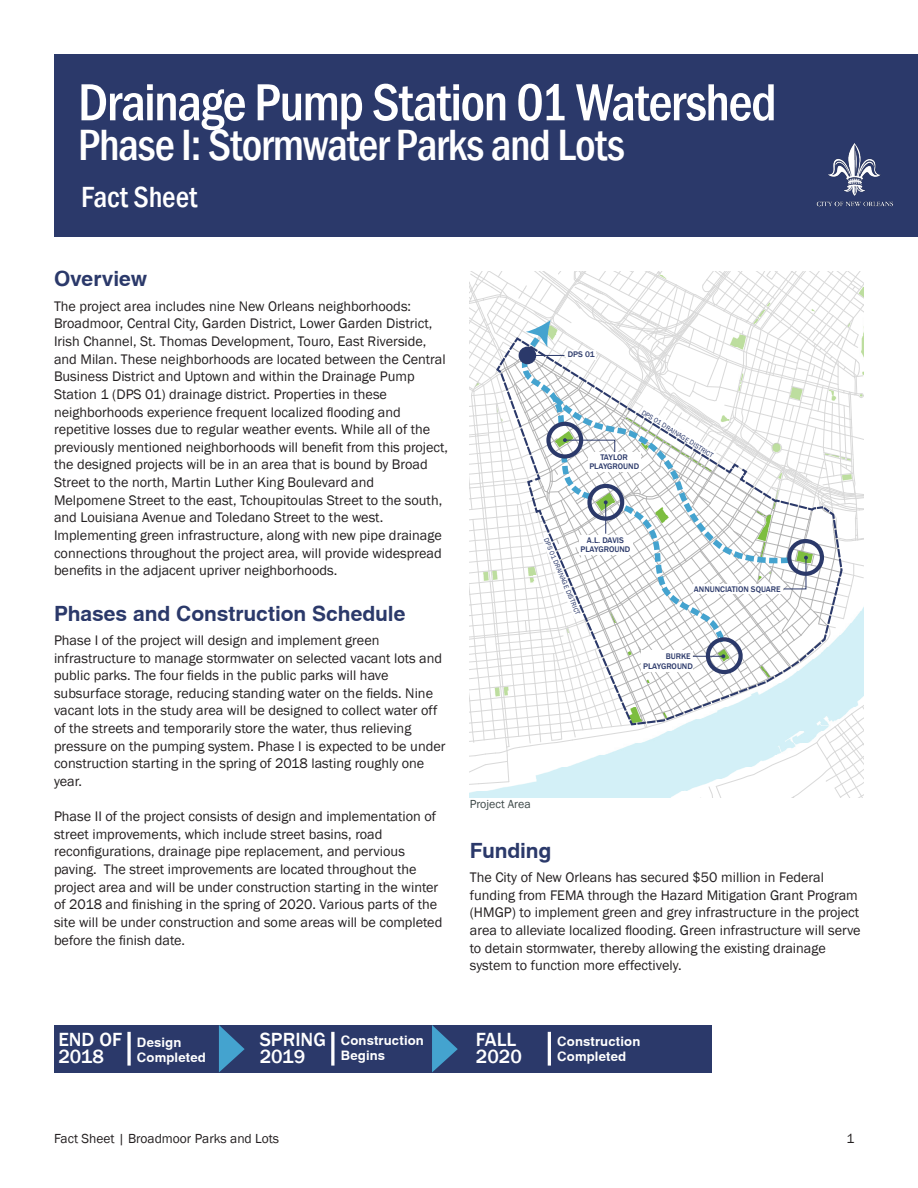
<style>
.page{position:relative;width:918px;height:1188px;background:#fff}
.page>*{position:absolute;margin:0;border:0;box-sizing:border-box;transform-origin:0 0}
.Header_-_1{font:500 condensed 54px "Franklin Gothic";letter-spacing:-.03em;color:#fff}
.Header_-_1-2{font:500 condensed 45px "Franklin Gothic";letter-spacing:-.025em;color:#fff}
.Header_-_1-3{font:500 condensed 30px "Franklin Gothic";letter-spacing:-.005em;color:#fff}
.Header_-_3{font:700 21px "Swansea";letter-spacing:-.005em;color:#2b396a}
.Paragraph_-_Standard{font:500 19.65px "Franklin Gothic";color:#fff}
.Paragraph_-_Standard-2{font:14.25px/17.7px "Franklin Gothic";color:#231f20}
.t1{font:13.5px "Franklin Gothic";color:#231f20}
.Header_-_3-2{font:700 13.05px/15.3px "Swansea";letter-spacing:.01em;color:#fff}
.Paragraph_-_Standard-3{font:12px "Franklin Gothic";color:#3d4848}
.t2{font:500 8.4px/8.6px "Franklin Gothic";color:#2b396a;text-align:center}
.t3{font:6.9px "Franklin Gothic";color:#2b396a}
</style>
<div class="page">
<div style="left:54px;top:1025px;width:658px;height:47px;background:#2b396a"></div>
<svg style="left:219px;top:1025px;width:26px;height:47px"></svg>
<svg style="left:432px;top:1025px;width:26px;height:47px"></svg>
<div style="left:54px;top:54px;width:864px;height:182px;background:#2b396a"></div>
<svg style="left:127px;top:1032px;width:4px;height:34px"></svg>
<svg style="left:331px;top:1032px;width:4px;height:34px"></svg>
<hr style="left:548px;top:1032px;width:3px;height:34px;background:#fff">
<svg style="left:470px;top:271px;width:394px;height:526px"></svg>
<img style="left:816px;top:143px;width:77px;height:64px">
<p class="Header_-_1" style="left:78px;top:67px;width:700px">Drainage Pump Station 01 Watershed</p>
<p class="Header_-_1-2" style="left:78px;top:115px;width:548px">Phase I: Stormwater Parks and Lots</p>
<p class="Header_-_1-3" style="left:81px;top:177px;width:118px">Fact Sheet</p>
<p class="Header_-_3" style="left:54px;top:266px;width:95px">Overview</p>
<p class="Paragraph_-_Standard-2" style="left:54px;top:298px;width:396px">The project area includes nine New Orleans neighborhoods:<br>Broadmoor, Central City, Garden District, Lower Garden District, Irish Channel, St. Thomas Development, Touro, East Riverside, and Milan. These neighborhoods are located between the Central Business District and Uptown and within the Drainage Pump Station 1 (DPS 01) drainage district. Properties in these neighborhoods experience frequent localized flooding and repetitive losses due to regular weather events. While all of the previously mentioned neighborhoods will benefit from this project, the designed projects will be in an area that is bound by Broad Street to the north, Martin Luther King Boulevard and Melpomene Street to the east, Tchoupitoulas Street to the south, and Louisiana Avenue and Toledano Street to the west.<br>Implementing green infrastructure, along with new pipe drainage connections throughout the project area, will provide widespread benefits in the adjacent upriver neighborhoods.</p>
<p class="Header_-_3" style="left:54px;top:600px;width:353px">Phases and Construction Schedule</p>
<p class="Paragraph_-_Standard-2" style="left:54px;top:632px;width:393px">Phase I of the project will design and implement green infrastructure to manage stormwater on selected vacant lots and public parks. The four fields in the public parks will have subsurface storage, reducing standing water on the fields. Nine vacant lots in the study area will be designed to collect water off of the streets and temporarily store the water, thus relieving pressure on the pumping system. Phase I is expected to be under construction starting in the spring of 2018 lasting roughly one year.</p>
<p class="Paragraph_-_Standard-2" style="left:54px;top:808px;width:390px">Phase II of the project consists of design and implementation of street improvements, which include street basins, road reconfigurations, drainage pipe replacement, and pervious paving. The street improvements are located throughout the project area and will be under construction starting in the winter of 2018 and finishing in the spring of 2020. Various parts of the site will be under construction and some areas will be completed before the finish date.</p>
<p class="t2" style="left:568px;top:350px;width:28px">DPS 01</p>
<p class="t3" style="left:645px;top:408px;width:84px;rotate:32deg">DPS 01 DRAINAGE DISTRICT</p>
<p class="t2" style="left:589px;top:453px;width:51px">TAYLOR<br>PLAYGROUND</p>
<p class="t2" style="left:580px;top:536px;width:51px">A.L. DAVIS<br>PLAYGROUND</p>
<p class="t3" style="left:550px;top:536px;width:84px;rotate:67deg">DPS 01 DRAINAGE DISTRICT</p>
<p class="t2" style="left:694px;top:585px;width:88px">ANNUNCIATION SQUARE</p>
<p class="t2" style="left:643px;top:652px;width:51px;line-height:10.1px;text-align:right">BURKE<br>PLAYGROUND</p>
<p class="Paragraph_-_Standard-3" style="left:470px;top:797px;width:62px">Project Area</p>
<p class="Header_-_3" style="left:470px;top:838px;width:83px">Funding</p>
<p class="Paragraph_-_Standard-2" style="left:470px;top:869px;width:392px">The City of New Orleans has secured $50 million in Federal funding from FEMA through the Hazard Mitigation Grant Program (HMGP) to implement green and grey infrastructure in the project area to alleviate localized flooding. Green infrastructure will serve to detain stormwater, thereby allowing the existing drainage system to function more effectively.</p>
<p class="Paragraph_-_Standard" style="left:58px;top:1027px;width:65px">END OF</p>
<p class="Paragraph_-_Standard" style="left:58px;top:1044px;width:47px">2018</p>
<p class="Header_-_3-2" style="left:137px;top:1034px;width:71px">Design<br>Completed</p>
<p class="Paragraph_-_Standard" style="left:260px;top:1027px;width:68px">SPRING</p>
<p class="Paragraph_-_Standard" style="left:260px;top:1044px;width:47px">2019</p>
<p class="Header_-_3-2" style="left:341px;top:1033px;width:85px">Construction<br>Begins</p>
<p class="Paragraph_-_Standard" style="left:476px;top:1027px;width:42px">FALL</p>
<p class="Paragraph_-_Standard" style="left:476px;top:1044px;width:47px">2020</p>
<p class="Header_-_3-2" style="left:557px;top:1033px;width:85px">Construction<br>Completed</p>
<p class="t1" style="left:54px;top:1131px;width:227px">Fact Sheet | Broadmoor Parks and Lots</p>
<p class="t1" style="left:846px;top:1131px;width:9px">1</p>
</div>
